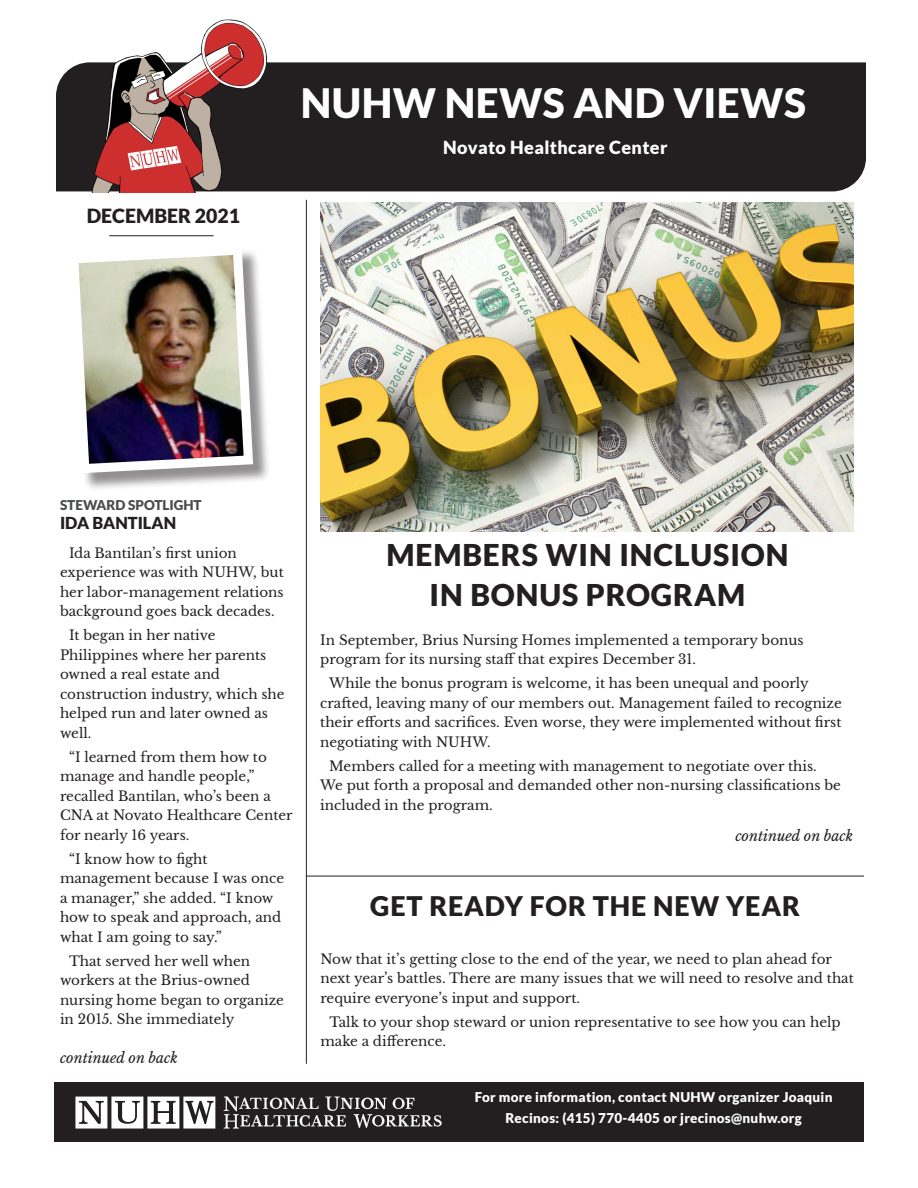
<style>
.page{position:relative;width:918px;height:1188px;background:#fff}
.page>*{position:absolute;margin:0;border:0;box-sizing:border-box;transform-origin:0 0}
.t1{font:900 40.5px "Lato";letter-spacing:.01em;color:#fff}
.t2{font:900 30px "Lato";letter-spacing:.03em;color:#231f20}
.t3{font:900 27px "Lato";letter-spacing:.03em;color:#231f20}
.t4{font:900 19.5px "Lato";color:#231f20}
.t5{font:900 18px "Lato";letter-spacing:.02em;color:#fff}
.t6{font:900 16.5px "Lato";color:#231f20}
.t7{font:italic 14.25px "Libre Baskerville";color:#231f20}
.t8{font:13.5px/19.5px "Libre Baskerville";color:#231f20}
.t9{font:900 13.5px/21px "Lato";letter-spacing:.02em;color:#fff;text-align:center}
.t10{font:900 13.5px "Lato";color:#4b4c4d}
</style>
<div class="page">
<div style="left:54px;top:1082px;width:810px;height:60px;background:#231f20"></div>
<div style="left:56px;top:62px;width:810px;height:129px;background:#231f20"></div>
<img style="left:81px;top:19px;width:192px;height:173px">
<hr style="left:109px;top:235px;width:105px;height:1px;background:#231f20">
<svg style="left:224px;top:1097px;width:218px;height:32px"></svg>
<svg style="left:75px;top:1097px;width:140px;height:32px"></svg>
<div style="left:72px;top:248px;width:200px;height:244px;background:#231f20;opacity:.5"></div>
<img style="left:72px;top:248px;width:186px;height:230px">
<img style="left:320px;top:202px;width:533px;height:329px">
<hr style="left:306px;top:200px;width:1px;height:864px;background:#231f20">
<hr style="left:306px;top:876px;width:558px;height:1px;background:#231f20">
<p class="t4" style="left:87px;top:204px;width:155px">DECEMBER 2021</p>
<p class="t1" style="left:301px;top:80px;width:507px">NUHW NEWS AND VIEWS</p>
<p class="t5" style="left:443px;top:137px;width:226px">Novato Healthcare Center</p>
<p class="t10" style="left:60px;top:497px;width:143px">STEWARD SPOTLIGHT</p>
<p class="t6" style="left:60px;top:514px;width:118px">IDA BANTILAN</p>
<p class="t8" style="left:60px;top:543px;width:225px;text-indent:9px">Ida Bantilan’s first union experience was with NUHW, but her labor-management relations background goes back decades.</p>
<p class="t8" style="left:60px;top:626px;width:226px;text-indent:9px">It began in her native<br>Philippines where her parents owned a real estate and construction industry, which she helped run and later owned as well.</p>
<p class="t8" style="left:60px;top:747px;width:234px;text-indent:9px">“I learned from them how to manage and handle people,” recalled Bantilan, who’s been a<br>CNA at Novato Healthcare Center for nearly 16 years.</p>
<p class="t8" style="left:60px;top:849px;width:226px;text-indent:9px">“I know how to fight management because I was once a manager,” she added. “I know how to speak and approach, and what I am going to say.”</p>
<p class="t8" style="left:60px;top:951px;width:225px;text-indent:9px">That served her well when workers at the Brius-owned nursing home began to organize in 2015. She immediately</p>
<p class="t7" style="left:60px;top:1049px;width:119px">continued on back</p>
<p class="t2" style="left:386px;top:537px;width:403px">MEMBERS WIN INCLUSION</p>
<p class="t2" style="left:430px;top:578px;width:317px">IN BONUS PROGRAM</p>
<p class="t8" style="left:320px;top:630px;width:485px">In September, Brius Nursing Homes implemented a temporary bonus program for its nursing staff that expires December 31.</p>
<p class="t8" style="left:320px;top:674px;width:523px;text-indent:9px">While the bonus program is welcome, it has been unequal and poorly crafted, leaving many of our members out. Management failed to recognize their efforts and sacrifices. Even worse, they were implemented without first negotiating with NUHW.</p>
<p class="t8" style="left:320px;top:756px;width:522px;text-indent:9px">Members called for a meeting with management to negotiate over this.<br>We put forth a proposal and demanded other non-nursing classifications be included in the program.</p>
<p class="t7" style="left:735px;top:827px;width:119px">continued on back</p>
<p class="t3" style="left:370px;top:890px;width:431px">GET READY FOR THE NEW YEAR</p>
<p class="t8" style="left:320px;top:949px;width:535px">Now that it’s getting close to the end of the year, we need to plan ahead for next year’s battles. There are many issues that we will need to resolve and that require everyone’s input and support.</p>
<p class="t8" style="left:320px;top:1012px;width:522px;text-indent:9px">Talk to your shop steward or union representative to see how you can help make a difference.</p>
<p class="t9" style="left:475px;top:1086px;width:359px">For more information, contact NUHW organizer Joaquin<br>Recinos: (415) 770-4405 or jrecinos@nuhw.org</p>
</div>
